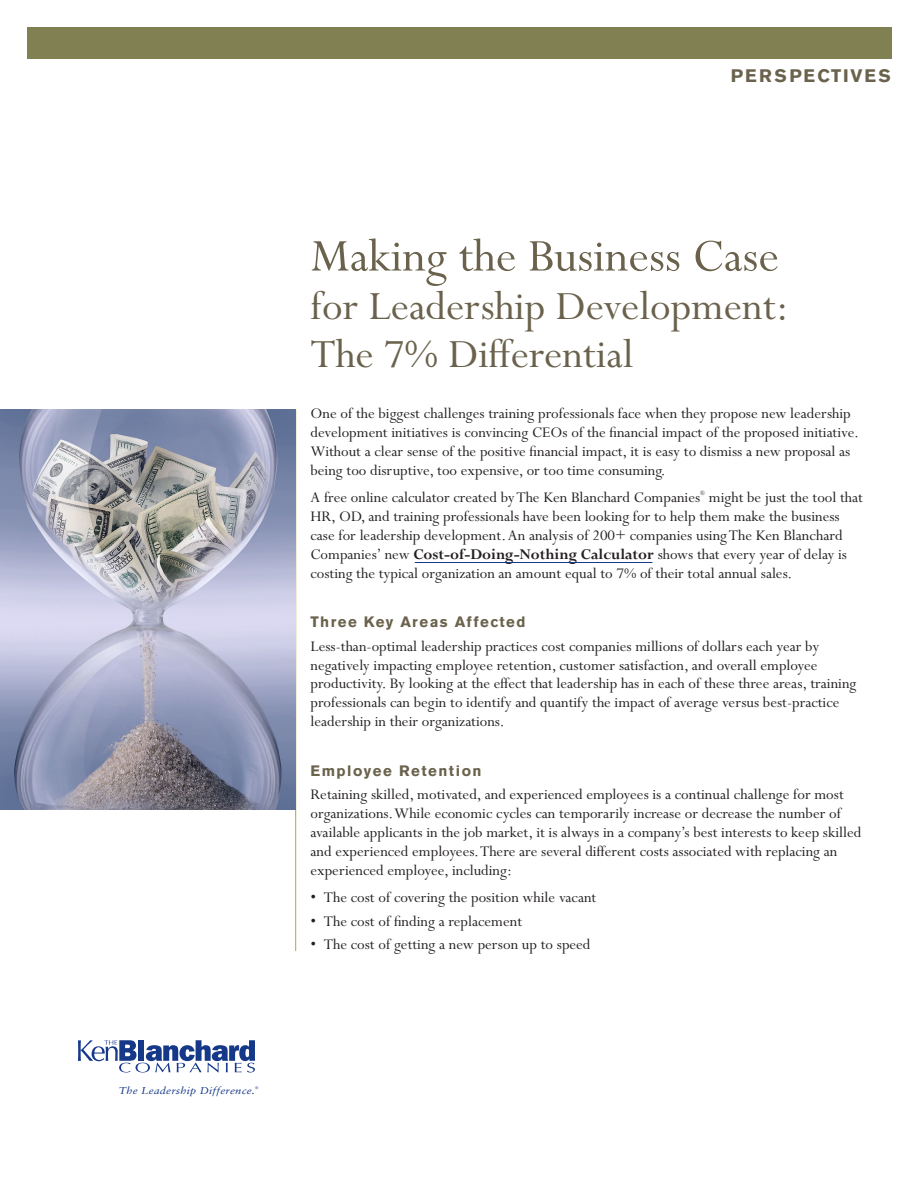
<style>
.page{position:relative;width:918px;height:1188px;background:#fff}
.page>*{position:absolute;margin:0;border:0;box-sizing:border-box;transform-origin:0 0}
.t1{font:51px "Perpetua Std";color:#6a624c}
.t2{font:45px/48px "Perpetua Std";color:#6a624c}
.t3{font:700 18px "Akzidenz Grotesk BE";letter-spacing:.1em;color:#6a624c}
.t4{font:16.5px/18.9px "Perpetua Std";color:#231f20}
.t5{font:700 15px "Akzidenz Grotesk BE";letter-spacing:.1em;color:#6a624c}
.t6{font:italic 10.05px "Sabon LT Std";letter-spacing:.02em;color:#153889;scale:1.11 1}
.t7{font:6.6px "Perpetua Std";color:#231f20}
.t8{font:italic 3.75px "Sabon LT Std";color:#153889;scale:1.11 1}
.s1{font-weight:700}
</style>
<div class="page">
<svg style="left:78px;top:1040px;width:177px;height:33px"></svg>
<hr style="left:295px;top:410px;width:1px;height:541px;background:#bda22f">
<div style="left:27px;top:27px;width:864px;height:31px;background:#818053"></div>
<img style="left:0;top:410px;width:296px;height:400px">
<hr style="left:415px;top:562px;width:237px;height:1px;background:#153889">
<p class="t3" style="left:731px;top:65px;width:162px">PERSPECTIVES</p>
<h1 class="t1" style="left:310px;top:229px;width:470px">Making the Business Case</h1>
<h2 class="t2" style="left:310px;top:283px;width:480px">for Leadership Development:<br>The 7% Differential</h2>
<p class="t4" style="left:310px;top:404px;width:550px">One of the biggest challenges training professionals face when they propose new leadership development initiatives is convincing CEOs of the financial impact of the proposed initiative.<br>Without a clear sense of the positive financial impact, it is easy to dismiss a new proposal as being too disruptive, too expensive, or too time consuming.</p>
<p class="t4" style="left:310px;top:488px;width:391px">A free online calculator created by The Ken Blanchard Companies</p>
<p class="t7" style="left:700px;top:490px;width:7px">®</p>
<p class="t4" style="left:311px;top:488px;width:554px;text-indent:398px">might be just the tool that HR, OD, and training professionals have been looking for to help them make the business case for leadership development. An analysis of 200+ companies using The Ken Blanchard Companies’ new <span class="s1">Cost-of-Doing-Nothing Calculator</span> shows that every year of delay is costing the typical organization an amount equal to 7% of their total annual sales.</p>
<p class="t5" style="left:310px;top:614px;width:217px">Three Key Areas Affected</p>
<p class="t4" style="left:310px;top:637px;width:547px">Less-than-optimal leadership practices cost companies millions of dollars each year by negatively impacting employee retention, customer satisfaction, and overall employee productivity. By looking at the effect that leadership has in each of these three areas, training professionals can begin to identify and quantify the impact of average versus best-practice leadership in their organizations.</p>
<p class="t5" style="left:310px;top:762px;width:173px">Employee Retention</p>
<p class="t4" style="left:310px;top:786px;width:552px">Retaining skilled, motivated, and experienced employees is a continual challenge for most organizations. While economic cycles can temporarily increase or decrease the number of available applicants in the job market, it is always in a company’s best interests to keep skilled and experienced employees. There are several different costs associated with replacing an experienced employee, including:</p>
<p class="t4" style="left:310px;top:889px;width:287px">• The cost of covering the position while vacant</p>
<p class="t4" style="left:310px;top:912px;width:213px">• The cost of finding a replacement</p>
<p class="t4" style="left:310px;top:935px;width:282px">• The cost of getting a new person up to speed</p>
<p class="t6" style="left:119px;top:1084px;width:124px">The Leadership Difference.</p>
<p class="t8" style="left:255px;top:1086px;width:5px">®</p>
</div>
